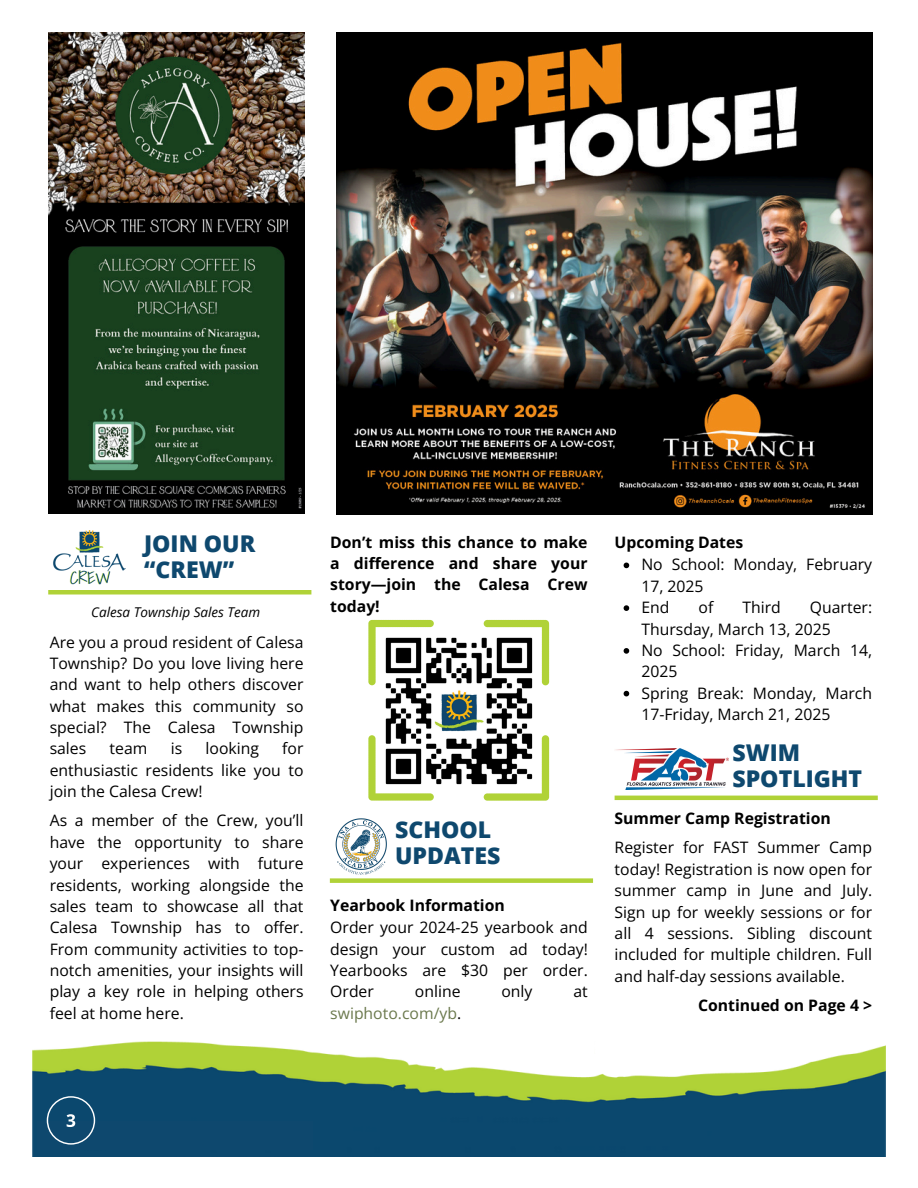
<style>
.page{position:relative;width:918px;height:1188px;background:#fff}
.page>*{position:absolute;margin:0;border:0;box-sizing:border-box;transform-origin:0 0}
.t1{font:800 23.1px/25.8px "Open Sans";color:#0e486e}
.t2{font:15.75px/21.3px "Open Sans";color:#000;text-align:justify}
.t3{font:700 15.75px/21.3px "Open Sans";color:#000;text-align:justify}
.t4{font:15.75px "Open Sans";color:#6b794d}
.t5{font:italic 13.5px "Open Sans";color:#000}
.s1{color:#000}
</style>
<div class="page">
<img style="left:32px;top:1042px;width:853px;height:115px">
<div style="left:38px;top:1122px;width:275px;height:28px;background:#0e486e"></div>
<svg style="left:47px;top:1096px;width:48px;height:49px"></svg>
<img style="left:48px;top:32px;width:257px;height:481px">
<img style="left:336px;top:32px;width:537px;height:483px">
<img style="left:53px;top:530px;width:72px;height:55px">
<div style="left:48px;top:590px;width:263px;height:5px;background:#b0d237"></div>
<img style="left:385px;top:637px;width:148px;height:148px">
<svg style="left:368px;top:620px;width:66px;height:65px"></svg>
<svg style="left:484px;top:620px;width:65px;height:65px"></svg>
<svg style="left:484px;top:735px;width:65px;height:66px"></svg>
<svg style="left:368px;top:735px;width:66px;height:66px"></svg>
<div style="left:330px;top:878px;width:263px;height:5px;background:#b0d237"></div>
<img style="left:331px;top:818px;width:62px;height:61px">
<svg style="left:624px;top:563px;width:5px;height:5px"></svg>
<svg style="left:624px;top:605px;width:5px;height:6px"></svg>
<svg style="left:624px;top:648px;width:5px;height:6px"></svg>
<svg style="left:624px;top:691px;width:5px;height:5px"></svg>
<hr style="left:615px;top:796px;width:263px;height:4px;background:#b0d237">
<img style="left:615px;top:748px;width:113px;height:42px">
<p class="t1" style="left:144px;top:530px;width:113px">JOIN OUR “CREW”</p>
<p class="t5" style="left:91px;top:602px;width:170px">Calesa Township Sales Team</p>
<p class="t2" style="left:50px;top:631px;width:255px">Are you a proud resident of Calesa Township? Do you love living here and want to help others discover what makes this community so special? The Calesa Township sales</p>
<p class="t2" style="left:50px;top:738px;width:255px;text-indent:233px">for enthusiastic residents like you to join the Calesa Crew!</p>
<p class="t2" style="left:50px;top:810px;width:255px">As a member of the Crew, you’ll have the opportunity to share your experiences with future residents, working alongside the sales team to showcase all that Calesa Township has to offer.<br>From community activities to top&shy;notch amenities, your insights will play a key role in helping others feel at home here.</p>
<p class="t2" style="left:110px;top:738px;width:39px">team</p>
<p class="t2" style="left:171px;top:738px;width:13px">is</p>
<p class="t2" style="left:206px;top:738px;width:55px">looking</p>
<h2 class="t3" style="left:330px;top:531px;width:259px">Don’t miss this chance to make a difference and share your story—join the Calesa Crew today!</h2>
<p class="t1" style="left:395px;top:816px;width:107px">SCHOOL<br>UPDATES</p>
<p class="t3" style="left:330px;top:894px;width:176px">Yearbook Information</p>
<p class="t2" style="left:330px;top:917px;width:259px">Order your 2024-25 yearbook and design your custom ad today!<br>Yearbooks are $30 per order.<br>Order</p>
<p class="t2" style="left:415px;top:981px;width:47px">online</p>
<p class="t2" style="left:501px;top:981px;width:33px">only</p>
<p class="t2" style="left:573px;top:981px;width:16px">at</p>
<p class="t4" style="left:330px;top:1002px;width:132px">swiphoto.com/yb<span class="s1">.</span></p>
<p class="t3" style="left:615px;top:531px;width:130px">Upcoming Dates</p>
<p class="t2" style="left:641px;top:554px;width:232px">No School: Monday, February<br>17, 2025</p>
<h3 class="t2" style="left:641px;top:596px;width:30px">End</h3>
<h3 class="t2" style="left:699px;top:596px;width:16px">of</h3>
<h3 class="t2" style="left:742px;top:596px;width:40px">Third</h3>
<h3 class="t2" style="left:641px;top:596px;width:232px;text-indent:169px">Quarter:<br>Thursday, March 13, 2025</h3>
<h3 class="t2" style="left:641px;top:639px;width:232px">No School: Friday, March 14,<br>2025</h3>
<p class="t2" style="left:641px;top:682px;width:232px">Spring Break: Monday, March<br>17-Friday, March 21, 2025</p>
<h2 class="t1" style="left:732px;top:739px;width:131px">SWIM<br>SPOTLIGHT</h2>
<p class="t3" style="left:615px;top:807px;width:218px">Summer Camp Registration</p>
<p class="t2" style="left:615px;top:837px;width:259px">Register for FAST Summer Camp today! Registration is now open for summer camp in June and July.<br>Sign up for weekly sessions or for all 4 sessions. Sibling discount included for multiple children. Full and half-day sessions available.</p>
<p class="t3" style="left:698px;top:994px;width:176px">Continued on Page 4 &gt;</p>
</div>
